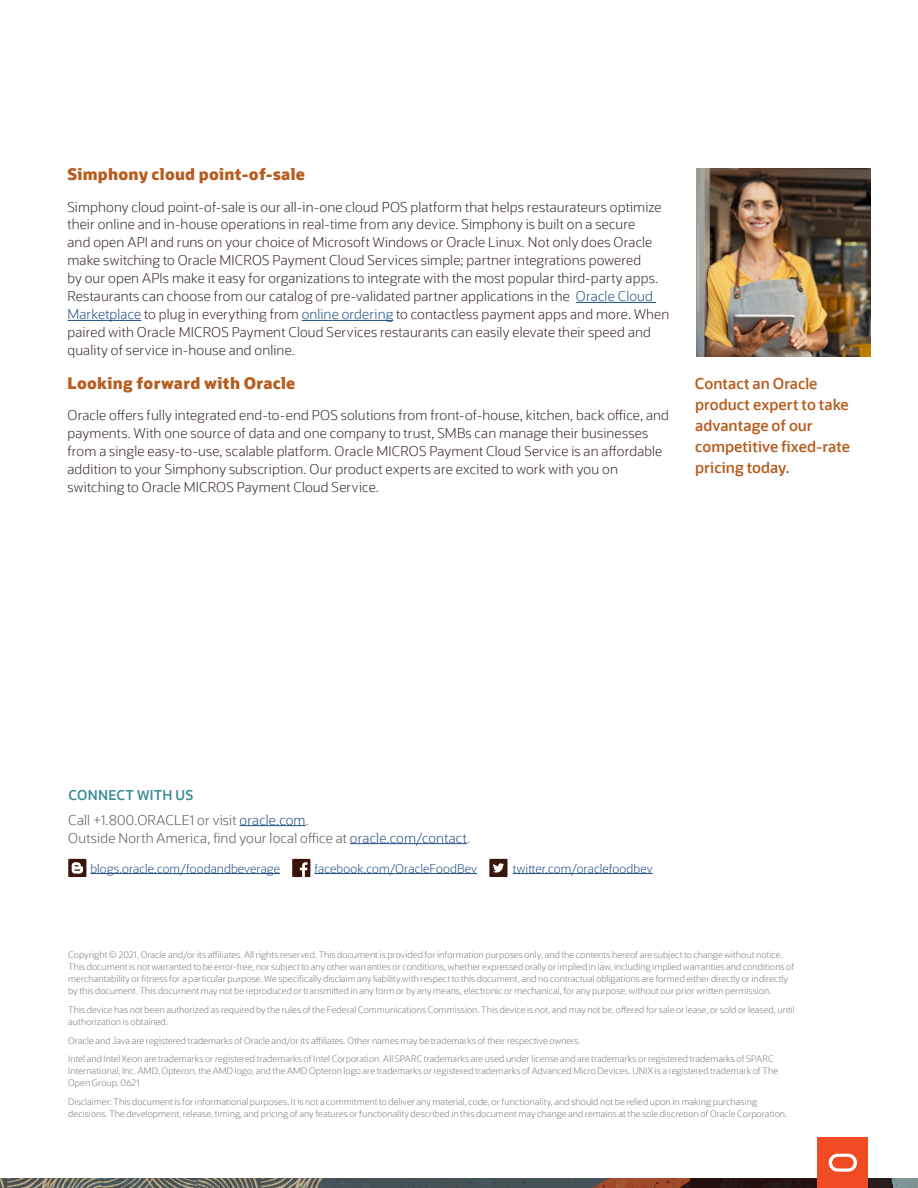
<style>
.page{position:relative;width:918px;height:1188px;background:#fff}
.page>*{position:absolute;margin:0;border:0;box-sizing:border-box;transform-origin:0 0}
.t1{font:800 15.9px "Oracle Sans";letter-spacing:.015em;color:#b75c1d}
.t2{font:600 15px/21px "Oracle Sans";color:#b75c1d}
.t3{font:300 13.5px/18px "Oracle Sans";letter-spacing:.01em;color:#352724}
.t4{font:300 13.5px/18px "Oracle Sans";letter-spacing:.015em;color:#57585a}
.t5{font:600 13.5px "Oracle Sans";letter-spacing:.025em;color:#398a94}
.t6{font:300 12px "Oracle Sans";letter-spacing:.005em;color:#1f4f82}
.t7{font:300 9px/12px "Oracle Sans";letter-spacing:.005em;color:#787a7d}
.s1{color:#1f4f82}
</style>
<div class="page">
<img style="left:0;top:1178px;width:918px;height:10px">
<hr style="left:576px;top:302px;width:80px;height:1px;background:#1f4f82">
<hr style="left:68px;top:320px;width:73px;height:1px;background:#1f4f82">
<hr style="left:302px;top:320px;width:91px;height:1px;background:#1f4f82">
<hr style="left:240px;top:825px;width:66px;height:1px;background:#1f4f82">
<hr style="left:350px;top:843px;width:117px;height:1px;background:#1f4f82">
<hr style="left:90px;top:873px;width:190px;height:1px;background:#1f4f82">
<hr style="left:314px;top:873px;width:163px;height:1px;background:#1f4f82">
<hr style="left:513px;top:873px;width:140px;height:1px;background:#1f4f82">
<img style="left:696px;top:168px;width:175px;height:188px">
<svg style="left:68px;top:859px;width:18px;height:18px"></svg>
<svg style="left:292px;top:859px;width:18px;height:18px"></svg>
<svg style="left:489px;top:859px;width:19px;height:18px"></svg>
<div style="left:818px;top:1137px;width:50px;height:51px;background:#f04b22"></div>
<svg style="left:829px;top:1154px;width:28px;height:18px"></svg>
<p class="t1" style="left:68px;top:164px;width:239px">Simphony cloud point-of-sale</p>
<p class="t3" style="left:68px;top:198px;width:603px">Simphony cloud point-of-sale is our all-in-one cloud POS platform that helps restaurateurs optimize their online and in-house operations in real-time from any device. Simphony is built on a secure<br>and open API and runs on your choice of Microsoft Windows or Oracle Linux. Not only does Oracle make switching to Oracle MICROS Payment Cloud Services simple; partner integrations powered<br>by our open APIs make it easy for organizations to integrate with the most popular third-party apps.<br>Restaurants can choose from our catalog of pre-validated partner applications in the <span class="s1">Oracle Cloud Marketplace</span> to plug in everything from <span class="s1">online ordering</span> to contactless payment apps and more. When paired with Oracle MICROS Payment Cloud Services restaurants can easily elevate their speed and</p>
<p class="t3" style="left:68px;top:342px;width:229px">quality of service in-house and online.</p>
<p class="t1" style="left:68px;top:372px;width:229px">Looking forward with Oracle</p>
<p class="t3" style="left:68px;top:406px;width:603px">Oracle offers fully integrated end-to-end POS solutions from front-of-house, kitchen, back office, and</p>
<p class="t3" style="left:68px;top:424px;width:582px">payments. With one source of data and one company to trust, SMBs can manage their businesses</p>
<p class="t3" style="left:68px;top:442px;width:596px">from a single easy-to-use, scalable platform. Oracle MICROS Payment Cloud Service is an affordable</p>
<p class="t3" style="left:68px;top:460px;width:552px">addition to your Simphony subscription. Our product experts are excited to work with you on switching to Oracle MICROS Payment Cloud Service.</p>
<p class="t2" style="left:695px;top:373px;width:155px">Contact an Oracle product expert to take advantage of our</p>
<p class="t2" style="left:695px;top:436px;width:156px">competitive fixed-rate</p>
<p class="t2" style="left:695px;top:457px;width:96px">pricing today.</p>
<p class="t5" style="left:68px;top:787px;width:127px">CONNECT WITH US</p>
<p class="t4" style="left:68px;top:811px;width:403px">Call +1.800.ORACLE1 or visit <span class="s1">oracle.com</span>.<br>Outside North America, find your local office at <span class="s1">oracle.com/contact</span>.</p>
<p class="t6" style="left:90px;top:861px;width:191px">blogs.oracle.com/foodandbeverage</p>
<p class="t6" style="left:314px;top:861px;width:164px">facebook.com/OracleFoodBev</p>
<p class="t6" style="left:513px;top:861px;width:141px">twitter.com/oraclefoodbev</p>
<p class="t7" style="left:68px;top:949px;width:716px">Copyright © 2021, Oracle and/or its affiliates. All rights reserved. This document is provided for information purposes only, and the contents hereof are subject to change without notice.</p>
<p class="t7" style="left:68px;top:961px;width:728px">This document is not warranted to be error-free, nor subject to any other warranties or conditions, whether expressed orally or implied in law, including implied warranties and conditions of</p>
<p class="t7" style="left:68px;top:973px;width:721px">merchantability or fitness for a particular purpose. We specifically disclaim any liability with respect to this document, and no contractual obligations are formed either directly or indirectly by this document. This document may not be reproduced or transmitted in any form or by any means, electronic or mechanical, for any purpose, without our prior written permission.</p>
<p class="t7" style="left:68px;top:1004px;width:728px">This device has not been authorized as required by the rules of the Federal Communications Commission. This device is not, and may not be, offered for sale or lease, or sold or leased, until</p>
<p class="t7" style="left:68px;top:1016px;width:101px">authorization is obtained.</p>
<p class="t7" style="left:68px;top:1034px;width:514px">Oracle and Java are registered trademarks of Oracle and/or its affiliates. Other names may be trademarks of their respective owners.</p>
<p class="t7" style="left:68px;top:1053px;width:711px">Intel and Intel Xeon are trademarks or registered trademarks of Intel Corporation. All SPARC trademarks are used under license and are trademarks or registered trademarks of SPARC<br>International, Inc. AMD, Opteron, the AMD logo, and the AMD Opteron logo are trademarks or registered trademarks of Advanced Micro Devices. UNIX is a registered trademark of The<br>Open Group. 0621</p>
<p class="t7" style="left:68px;top:1096px;width:721px">Disclaimer: This document is for informational purposes. It is not a commitment to deliver any material, code, or functionality, and should not be relied upon in making purchasing decisions. The development, release, timing, and pricing of any features or functionality described in this document may change and remains at the sole discretion of Oracle Corporation.</p>
</div>
